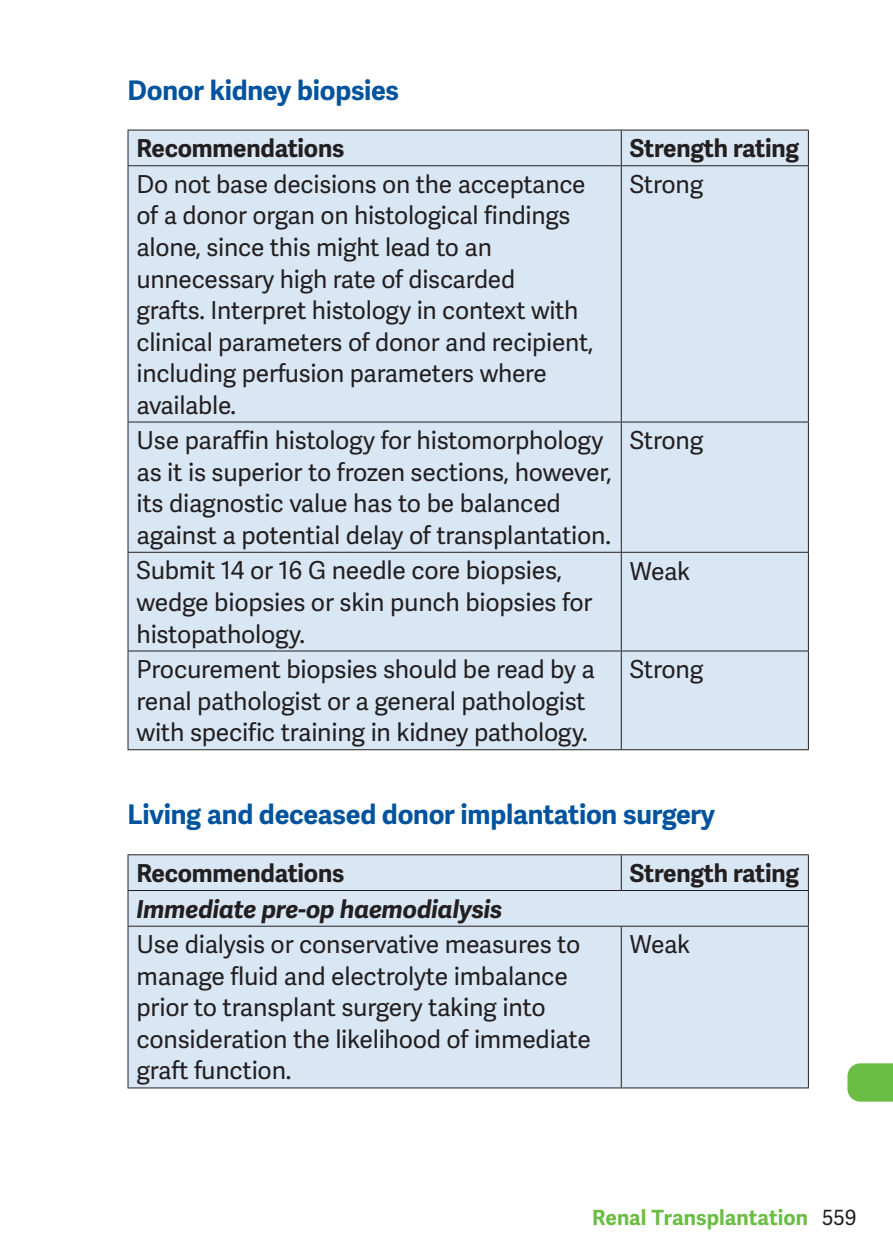
<style>
.page{position:relative;width:893px;height:1259px;background:#fff}
.page>*{position:absolute;margin:0;border:0;box-sizing:border-box;transform-origin:0 0}
.t1{font:700 27px "Adelle Sans";letter-spacing:-.01em;color:#01539e}
.t2{font:24.6px/31.5px "Adelle Sans";letter-spacing:-.01em;color:#231f20}
.t3{font:700 24.6px "Adelle Sans";letter-spacing:-.01em;color:#231f20}
.t4{font:italic 700 24.6px "Adelle Sans";letter-spacing:-.01em;color:#231f20}
.t5{font:700 21px "Adelle Sans";color:#6cbd45}
.s1{font-weight:400;color:#231f20}
</style>
<div class="page">
<svg style="left:847px;top:1063px;width:46px;height:38px;background:#74c04f"></svg>
<div style="left:129px;top:131px;width:679px;height:618px;background:#d9e7f4"></div>
<hr style="left:128px;top:130px;width:493px;height:1px;background:#231f20">
<hr style="left:127px;top:130px;width:2px;height:35px;background:#231f20">
<hr style="left:621px;top:130px;width:188px;height:1px;background:#231f20">
<hr style="left:808px;top:130px;width:1px;height:35px;background:#231f20">
<hr style="left:127px;top:166px;width:2px;height:255px;background:#231f20">
<hr style="left:808px;top:166px;width:1px;height:255px;background:#231f20">
<hr style="left:127px;top:422px;width:2px;height:130px;background:#231f20">
<hr style="left:808px;top:422px;width:1px;height:130px;background:#231f20">
<hr style="left:127px;top:553px;width:2px;height:97px;background:#231f20">
<hr style="left:808px;top:553px;width:1px;height:97px;background:#231f20">
<hr style="left:127px;top:651px;width:2px;height:98px;background:#231f20">
<hr style="left:808px;top:651px;width:1px;height:98px;background:#231f20">
<hr style="left:621px;top:130px;width:1px;height:35px;background:#231f20">
<hr style="left:128px;top:165px;width:493px;height:1px;background:#231f20">
<hr style="left:621px;top:165px;width:188px;height:1px;background:#231f20">
<hr style="left:621px;top:166px;width:1px;height:255px;background:#231f20">
<hr style="left:128px;top:421px;width:493px;height:1px;background:#231f20">
<hr style="left:128px;top:552px;width:493px;height:1px;background:#231f20">
<hr style="left:621px;top:421px;width:188px;height:1px;background:#231f20">
<hr style="left:621px;top:422px;width:1px;height:130px;background:#231f20">
<hr style="left:621px;top:552px;width:188px;height:1px;background:#231f20">
<hr style="left:621px;top:553px;width:1px;height:97px;background:#231f20">
<hr style="left:128px;top:650px;width:493px;height:1px;background:#231f20">
<hr style="left:128px;top:749px;width:493px;height:1px;background:#231f20">
<hr style="left:621px;top:650px;width:188px;height:1px;background:#231f20">
<hr style="left:621px;top:651px;width:1px;height:98px;background:#231f20">
<hr style="left:621px;top:749px;width:188px;height:1px;background:#231f20">
<div style="left:129px;top:855px;width:679px;height:232px;background:#d9e7f4"></div>
<hr style="left:128px;top:854px;width:493px;height:1px;background:#231f20">
<hr style="left:127px;top:855px;width:2px;height:35px;background:#231f20">
<hr style="left:621px;top:854px;width:188px;height:1px;background:#231f20">
<hr style="left:808px;top:855px;width:1px;height:35px;background:#231f20">
<hr style="left:808px;top:891px;width:1px;height:34px;background:#231f20">
<hr style="left:127px;top:926px;width:2px;height:161px;background:#231f20">
<hr style="left:808px;top:926px;width:1px;height:161px;background:#231f20">
<hr style="left:621px;top:855px;width:1px;height:35px;background:#231f20">
<hr style="left:128px;top:890px;width:493px;height:1px;background:#231f20">
<hr style="left:127px;top:891px;width:2px;height:34px;background:#231f20">
<hr style="left:621px;top:890px;width:188px;height:1px;background:#231f20">
<hr style="left:128px;top:925px;width:493px;height:1px;background:#231f20">
<hr style="left:621px;top:925px;width:188px;height:1px;background:#231f20">
<hr style="left:128px;top:1087px;width:493px;height:1px;background:#231f20">
<hr style="left:621px;top:1087px;width:188px;height:1px;background:#231f20">
<hr style="left:621px;top:926px;width:1px;height:161px;background:#231f20">
<p class="t1" style="left:128px;top:74px;width:273px">Donor kidney biopsies</p>
<p class="t3" style="left:137px;top:134px;width:209px">Recommendations</p>
<p class="t3" style="left:630px;top:134px;width:171px">Strength rating</p>
<p class="t2" style="left:137px;top:169px;width:458px">Do not base decisions on the acceptance of a donor organ on histological findings alone, since this might lead to an unnecessary high rate of discarded<br>grafts. Interpret histology in context with clinical parameters of donor and recipient, including perfusion parameters where available.</p>
<p class="t2" style="left:630px;top:169px;width:75px">Strong</p>
<p class="t2" style="left:137px;top:425px;width:477px">Use paraffin histology for histomorphology as it is superior to frozen sections, however, its diagnostic value has to be balanced against a potential delay of transplantation.</p>
<p class="t2" style="left:630px;top:425px;width:75px">Strong</p>
<p class="t2" style="left:137px;top:556px;width:457px">Submit 14 or 16 G needle core biopsies, wedge biopsies or skin punch biopsies for histopathology.</p>
<p class="t2" style="left:630px;top:556px;width:62px">Weak</p>
<p class="t2" style="left:137px;top:654px;width:460px">Procurement biopsies should be read by a renal pathologist or a general pathologist with specific training in kidney pathology.</p>
<p class="t2" style="left:630px;top:654px;width:75px">Strong</p>
<p class="t1" style="left:128px;top:798px;width:589px">Living and deceased donor implantation surgery</p>
<p class="t3" style="left:137px;top:858px;width:209px">Recommendations</p>
<p class="t3" style="left:630px;top:858px;width:171px">Strength rating</p>
<p class="t4" style="left:137px;top:894px;width:368px">Immediate pre-op haemodialysis</p>
<p class="t2" style="left:137px;top:929px;width:456px">Use dialysis or conservative measures to manage fluid and electrolyte imbalance prior to transplant surgery taking into consideration the likelihood of immediate graft function.</p>
<p class="t2" style="left:630px;top:929px;width:62px">Weak</p>
<p class="t5" style="left:592px;top:1204px;width:266px">Renal Transplantation <span class="s1">559</span></p>
</div>
